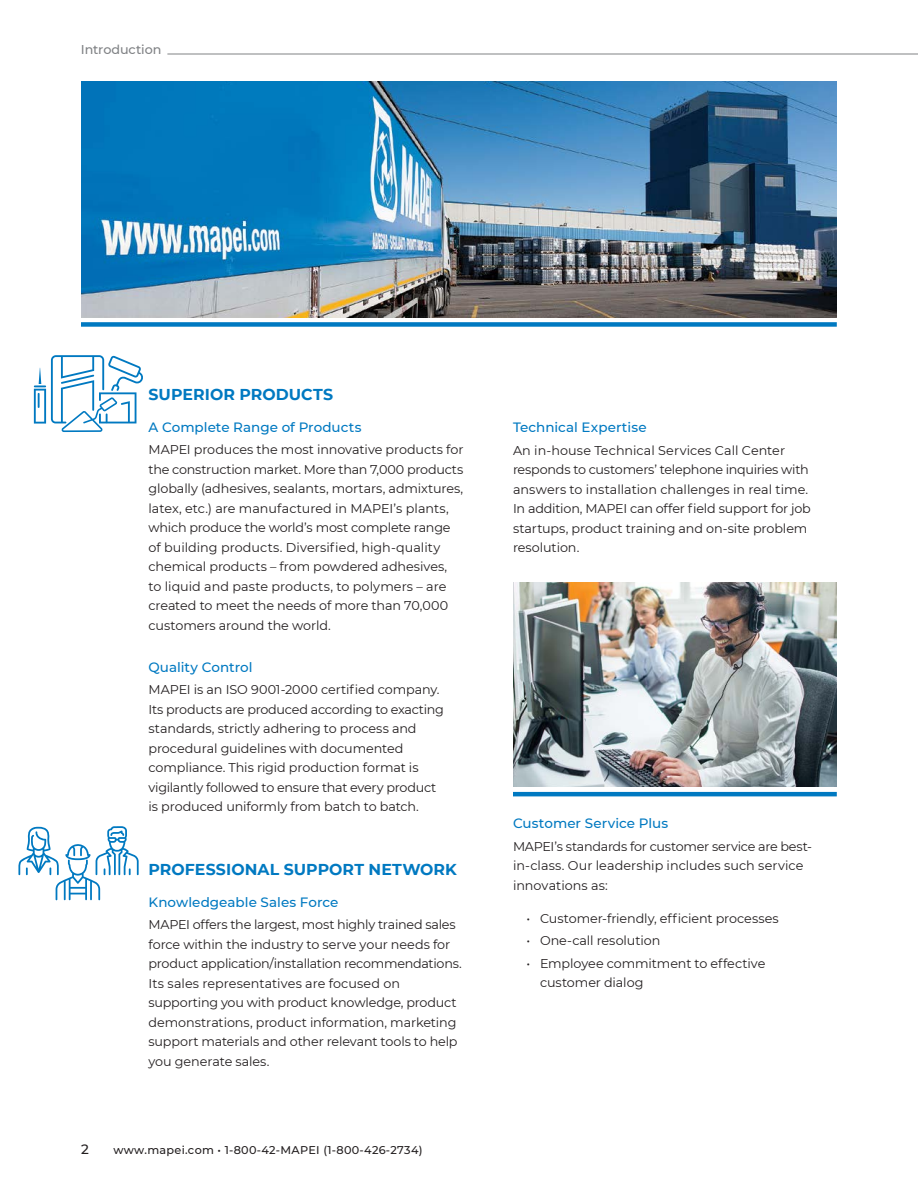
<style>
.page{position:relative;width:918px;height:1188px;background:#fff}
.page>*{position:absolute;margin:0;border:0;box-sizing:border-box;transform-origin:0 0}
.t1{font:700 15.75px "Montserrat";letter-spacing:.005em;color:#0079c1}
.t2{font:500 13.5px "Montserrat";letter-spacing:.005em;color:#0079c1}
.t3{font:500 13.5px "Montserrat";color:#231f20}
.t4{font:12.75px/19.5px "Montserrat";letter-spacing:-.01em;color:#231f20}
.t5{font:500 12.75px "Montserrat";letter-spacing:-.01em;color:#808285}
.t6{font:500 11.25px "Montserrat";letter-spacing:.025em;color:#231f20}
</style>
<div class="page">
<svg style="left:34px;top:355px;width:109px;height:77px"></svg>
<img style="left:81px;top:81px;width:756px;height:236px">
<img style="left:513px;top:583px;width:324px;height:204px">
<svg style="left:18px;top:826px;width:121px;height:74px"></svg>
<hr style="left:513px;top:792px;width:324px;height:4px;background:#0079c1">
<div style="left:81px;top:322px;width:756px;height:5px;background:#0079c1"></div>
<hr style="left:167px;top:54px;width:751px;height:1px;background:#808285">
<p class="t5" style="left:81px;top:41px;width:82px">Introduction</p>
<p class="t1" style="left:148px;top:383px;width:186px">SUPERIOR PRODUCTS</p>
<p class="t2" style="left:148px;top:418px;width:215px">A Complete Range of Products</p>
<p class="t4" style="left:148px;top:440px;width:317px">MAPEI produces the most innovative products for the construction market. More than 7,000 products globally (adhesives, sealants, mortars, admixtures, latex, etc.) are manufactured in MAPEI’s plants, which produce the world’s most complete range of building products. Diversified, high-quality chemical products – from powdered adhesives,<br>to liquid and paste products, to polymers – are created to meet the needs of more than 70,000 customers around the world.</p>
<p class="t2" style="left:148px;top:658px;width:106px">Quality Control</p>
<p class="t4" style="left:148px;top:680px;width:297px">MAPEI is an ISO 9001-2000 certified company.<br>Its products are produced according to exacting standards, strictly adhering to process and procedural guidelines with documented compliance. This rigid production format is vigilantly followed to ensure that every product is produced uniformly from batch to batch.</p>
<p class="t1" style="left:148px;top:858px;width:310px">PROFESSIONAL SUPPORT NETWORK</p>
<p class="t2" style="left:148px;top:892px;width:192px">Knowledgeable Sales Force</p>
<p class="t4" style="left:148px;top:914px;width:315px">MAPEI offers the largest, most highly trained sales force within the industry to serve your needs for product application/installation recommendations.<br>Its sales representatives are focused on supporting you with product knowledge, product demonstrations, product information, marketing support materials and other relevant tools to help you generate sales.</p>
<p class="t3" style="left:81px;top:1140px;width:9px">2</p>
<p class="t6" style="left:113px;top:1142px;width:311px">www.mapei.com • 1-800-42-MAPEI (1-800-426-2734)</p>
<p class="t2" style="left:513px;top:418px;width:135px">Technical Expertise</p>
<p class="t4" style="left:513px;top:440px;width:299px">An in-house Technical Services Call Center responds to customers’ telephone inquiries with answers to installation challenges in real time.<br>In addition, MAPEI can offer field support for job startups, product training and on-site problem resolution.</p>
<p class="t2" style="left:513px;top:814px;width:157px">Customer Service Plus</p>
<p class="t4" style="left:513px;top:836px;width:300px">MAPEI’s standards for customer service are best&shy;in-class. Our leadership includes such service innovations as:</p>
<p class="t4" style="left:527px;top:908px;width:254px">• Customer-friendly, efficient processes</p>
<p class="t4" style="left:527px;top:930px;width:135px">• One-call resolution</p>
<p class="t4" style="left:540px;top:953px;width:227px;text-indent:-14px">• Employee commitment to effective customer dialog</p>
</div>
